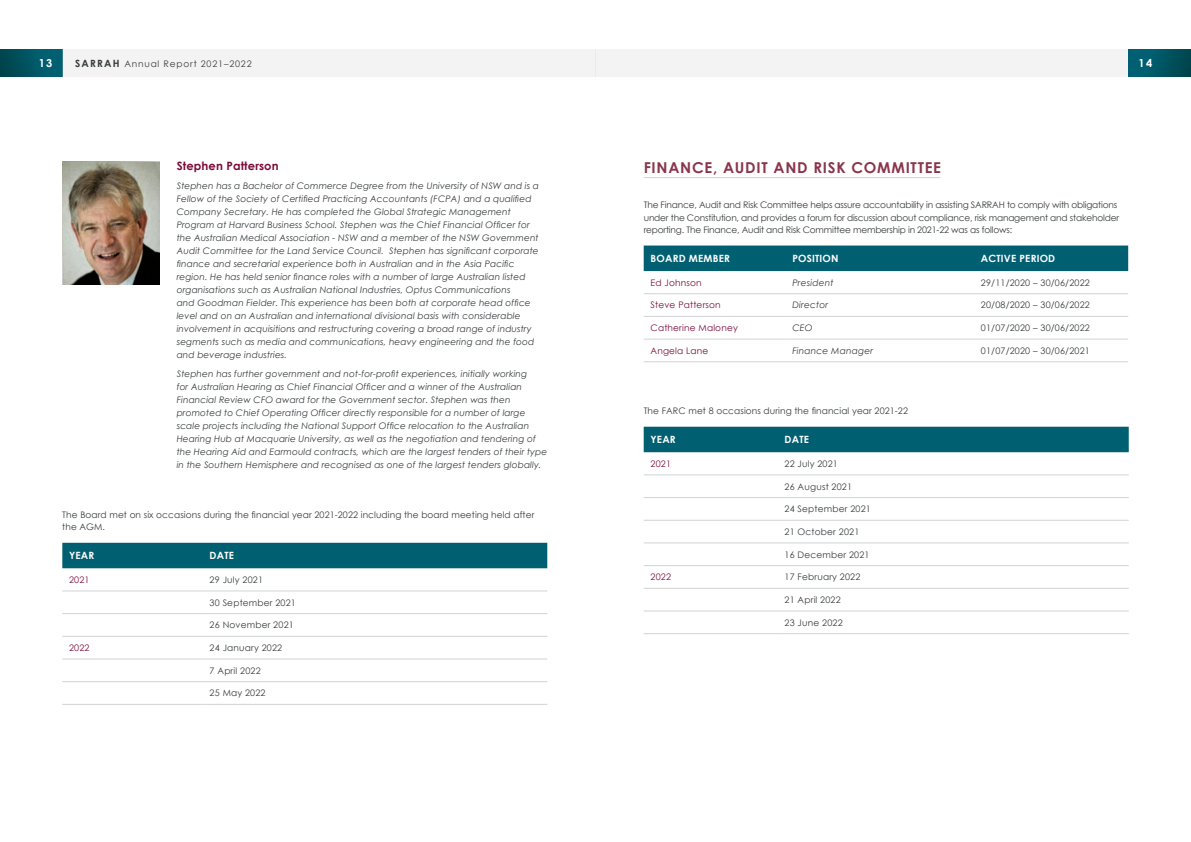
<style>
.page{position:relative;width:1191px;height:842px;background:#fff}
.page>*{position:absolute;margin:0;border:0;box-sizing:border-box;transform-origin:0 0}
.t1{font:700 15px "Century Gothic";letter-spacing:.05em;color:#8a354d}
.t2{font:700 11.5px "Century Gothic";letter-spacing:.01em;color:#7a0c3a}
.t3{font:700 11px "Century Gothic";color:#fff}
.t4{font:700 10px "Century Gothic";letter-spacing:.02em;color:#fff}
.t5{font:italic 9px/13px "Century Gothic";letter-spacing:.01em;color:#373b3d}
.t6{font:9px/12.5px "Century Gothic";letter-spacing:.01em;color:#373b3d}
.t7{font:9px/12.5px "Century Gothic";letter-spacing:-.02em;color:#373b3d}
.t8{font:9px "Century Gothic";letter-spacing:.02em;color:#7a0c3a}
.t9{font:9px "Century Gothic";letter-spacing:.09em;color:#373b3d}
.s1{font-weight:700;font-size:10px}
</style>
<div class="page">
<div style="left:0;top:50px;width:62px;height:27px;background:linear-gradient(to right,#00454d,#006579)"></div>
<div style="left:62px;top:50px;width:533px;height:27px;background:#f3f3f3"></div>
<div style="left:595px;top:50px;width:551px;height:27px;background:#f3f3f3"></div>
<div style="left:1128px;top:50px;width:63px;height:27px;background:linear-gradient(to right,#00667a,#00464e)"></div>
<div style="left:62px;top:543px;width:485px;height:25px;background:#006072"></div>
<hr style="left:62px;top:591px;width:141px;height:1px;background:#d1d3d4">
<hr style="left:203px;top:591px;width:344px;height:1px;background:#d1d3d4">
<hr style="left:62px;top:613px;width:141px;height:1px;background:#d1d3d4">
<hr style="left:203px;top:613px;width:344px;height:1px;background:#d1d3d4">
<hr style="left:62px;top:636px;width:141px;height:1px;background:#d1d3d4">
<hr style="left:203px;top:636px;width:344px;height:1px;background:#d1d3d4">
<hr style="left:62px;top:659px;width:141px;height:1px;background:#d1d3d4">
<hr style="left:203px;top:659px;width:344px;height:1px;background:#d1d3d4">
<hr style="left:62px;top:681px;width:141px;height:1px;background:#d1d3d4">
<hr style="left:203px;top:681px;width:344px;height:1px;background:#d1d3d4">
<hr style="left:62px;top:704px;width:141px;height:1px;background:#d1d3d4">
<hr style="left:203px;top:704px;width:344px;height:1px;background:#d1d3d4">
<hr style="left:643px;top:177px;width:297px;height:1px;background:#d1d3d4">
<div style="left:643px;top:246px;width:485px;height:25px;background:#006072"></div>
<hr style="left:643px;top:293px;width:142px;height:1px;background:#d1d3d4">
<hr style="left:785px;top:293px;width:189px;height:1px;background:#d1d3d4">
<hr style="left:974px;top:293px;width:154px;height:1px;background:#d1d3d4">
<hr style="left:643px;top:316px;width:142px;height:1px;background:#d1d3d4">
<hr style="left:785px;top:316px;width:189px;height:1px;background:#d1d3d4">
<hr style="left:974px;top:316px;width:154px;height:1px;background:#d1d3d4">
<hr style="left:643px;top:339px;width:142px;height:1px;background:#d1d3d4">
<hr style="left:785px;top:339px;width:189px;height:1px;background:#d1d3d4">
<hr style="left:974px;top:339px;width:154px;height:1px;background:#d1d3d4">
<hr style="left:643px;top:361px;width:142px;height:1px;background:#d1d3d4">
<hr style="left:785px;top:361px;width:189px;height:1px;background:#d1d3d4">
<hr style="left:974px;top:361px;width:154px;height:1px;background:#d1d3d4">
<div style="left:643px;top:427px;width:485px;height:25px;background:#006072"></div>
<hr style="left:643px;top:475px;width:134px;height:1px;background:#d1d3d4">
<hr style="left:777px;top:475px;width:351px;height:1px;background:#d1d3d4">
<hr style="left:643px;top:497px;width:134px;height:1px;background:#d1d3d4">
<hr style="left:643px;top:520px;width:134px;height:1px;background:#d1d3d4">
<hr style="left:643px;top:543px;width:134px;height:1px;background:#d1d3d4">
<hr style="left:643px;top:565px;width:134px;height:1px;background:#d1d3d4">
<hr style="left:777px;top:565px;width:351px;height:1px;background:#d1d3d4">
<hr style="left:643px;top:588px;width:134px;height:1px;background:#d1d3d4">
<hr style="left:643px;top:611px;width:134px;height:1px;background:#d1d3d4">
<hr style="left:643px;top:633px;width:134px;height:1px;background:#d1d3d4">
<hr style="left:777px;top:588px;width:351px;height:1px;background:#d1d3d4">
<hr style="left:777px;top:611px;width:351px;height:1px;background:#d1d3d4">
<hr style="left:777px;top:633px;width:351px;height:1px;background:#d1d3d4">
<hr style="left:777px;top:497px;width:351px;height:1px;background:#d1d3d4">
<hr style="left:777px;top:520px;width:351px;height:1px;background:#d1d3d4">
<hr style="left:777px;top:543px;width:351px;height:1px;background:#d1d3d4">
<img style="left:62px;top:162px;width:97px;height:122px">
<p class="t3" style="left:39px;top:54px;width:15px">13</p>
<p class="t9" style="left:75px;top:57px;width:178px"><span class="s1">SARRAH</span> Annual Report 2021–2022</p>
<p class="t3" style="left:1138px;top:54px;width:15px">14</p>
<p class="t2" style="left:177px;top:157px;width:103px">Stephen Patterson</p>
<p class="t5" style="left:177px;top:179px;width:364px">Stephen has a Bachelor of Commerce Degree from the University of NSW and is a Fellow of the Society of Certified Practicing Accountants (FCPA) and a qualified Company Secretary. He has completed the Global Strategic Management Program at Harvard Business School. Stephen was the Chief Financial Officer for the Australian Medical Association - NSW and a member of the NSW Government Audit Committee for the Land Service Council. Stephen has significant corporate finance and secretarial experience both in Australian and in the Asia Pacific region. He has held senior finance roles with a number of large Australian listed organisations such as Australian National Industries, Optus Communications<br>and Goodman Fielder. This experience has been both at corporate head office level and on an Australian and international divisional basis with considerable involvement in acquisitions and restructuring covering a broad range of industry segments such as media and communications, heavy engineering and the food and beverage industries.</p>
<p class="t5" style="left:177px;top:367px;width:372px">Stephen has further government and not-for-profit experiences, initially working<br>for Australian Hearing as Chief Financial Officer and a winner of the Australian Financial Review CFO award for the Government sector. Stephen was then promoted to Chief Operating Officer directly responsible for a number of large scale projects including the National Support Office relocation to the Australian Hearing Hub at Macquarie University, as well as the negotiation and tendering of the Hearing Aid and Earmould contracts, which are the largest tenders of their type in the Southern Hemisphere and recognised as one of the largest tenders globally.</p>
<p class="t6" style="left:62px;top:508px;width:473px">The Board met on six occasions during the financial year 2021-2022 including the board meeting held after the AGM.</p>
<p class="t4" style="left:69px;top:548px;width:27px">YEAR</p>
<p class="t4" style="left:210px;top:548px;width:26px">DATE</p>
<p class="t8" style="left:69px;top:573px;width:22px">2021</p>
<p class="t6" style="left:210px;top:573px;width:55px">29 July 2021</p>
<p class="t6" style="left:210px;top:596px;width:88px">30 September 2021</p>
<p class="t6" style="left:210px;top:619px;width:86px">26 November 2021</p>
<p class="t8" style="left:69px;top:641px;width:22px">2022</p>
<p class="t6" style="left:210px;top:641px;width:74px">24 January 2022</p>
<p class="t6" style="left:210px;top:664px;width:53px">7 April 2022</p>
<p class="t6" style="left:210px;top:687px;width:57px">25 May 2022</p>
<h1 class="t1" style="left:643px;top:156px;width:299px">FINANCE, AUDIT AND RISK COMMITTEE</h1>
<p class="t7" style="left:643px;top:198px;width:477px">The Finance, Audit and Risk Committee helps assure accountability in assisting SARRAH to comply with obligations under the Constitution, and provides a forum for discussion about compliance, risk management and stakeholder reporting. The Finance, Audit and Risk Committee membership in 2021-22 was as follows:</p>
<p class="t4" style="left:650px;top:251px;width:81px">BOARD MEMBER</p>
<p class="t4" style="left:792px;top:251px;width:48px">POSITION</p>
<p class="t4" style="left:981px;top:251px;width:76px">ACTIVE PERIOD</p>
<p class="t8" style="left:650px;top:276px;width:53px">Ed Johnson</p>
<p class="t5" style="left:792px;top:276px;width:43px">President</p>
<p class="t6" style="left:981px;top:276px;width:110px">29/11/2020 – 30/06/2022</p>
<p class="t8" style="left:650px;top:299px;width:72px">Steve Patterson</p>
<p class="t5" style="left:792px;top:299px;width:37px">Director</p>
<p class="t6" style="left:981px;top:299px;width:110px">20/08/2020 – 30/06/2022</p>
<p class="t8" style="left:650px;top:322px;width:89px">Catherine Maloney</p>
<p class="t5" style="left:792px;top:321px;width:22px">CEO</p>
<p class="t6" style="left:981px;top:321px;width:110px">01/07/2020 – 30/06/2022</p>
<p class="t8" style="left:650px;top:344px;width:59px">Angela Lane</p>
<p class="t5" style="left:792px;top:344px;width:82px">Finance Manager</p>
<p class="t6" style="left:981px;top:344px;width:110px">01/07/2020 – 30/06/2021</p>
<p class="t6" style="left:643px;top:405px;width:266px">The FARC met 8 occasions during the financial year 2021-22</p>
<p class="t4" style="left:650px;top:432px;width:27px">YEAR</p>
<p class="t4" style="left:784px;top:432px;width:26px">DATE</p>
<p class="t8" style="left:650px;top:457px;width:22px">2021</p>
<p class="t6" style="left:784px;top:457px;width:55px">22 July 2021</p>
<p class="t6" style="left:784px;top:480px;width:69px">26 August 2021</p>
<p class="t6" style="left:784px;top:503px;width:88px">24 September 2021</p>
<p class="t6" style="left:784px;top:525px;width:76px">21 October 2021</p>
<p class="t6" style="left:784px;top:548px;width:86px">16 December 2021</p>
<p class="t8" style="left:650px;top:571px;width:22px">2022</p>
<p class="t6" style="left:784px;top:571px;width:77px">17 February 2022</p>
<p class="t6" style="left:784px;top:593px;width:58px">21 April 2022</p>
<p class="t6" style="left:784px;top:616px;width:60px">23 June 2022</p>
</div>
